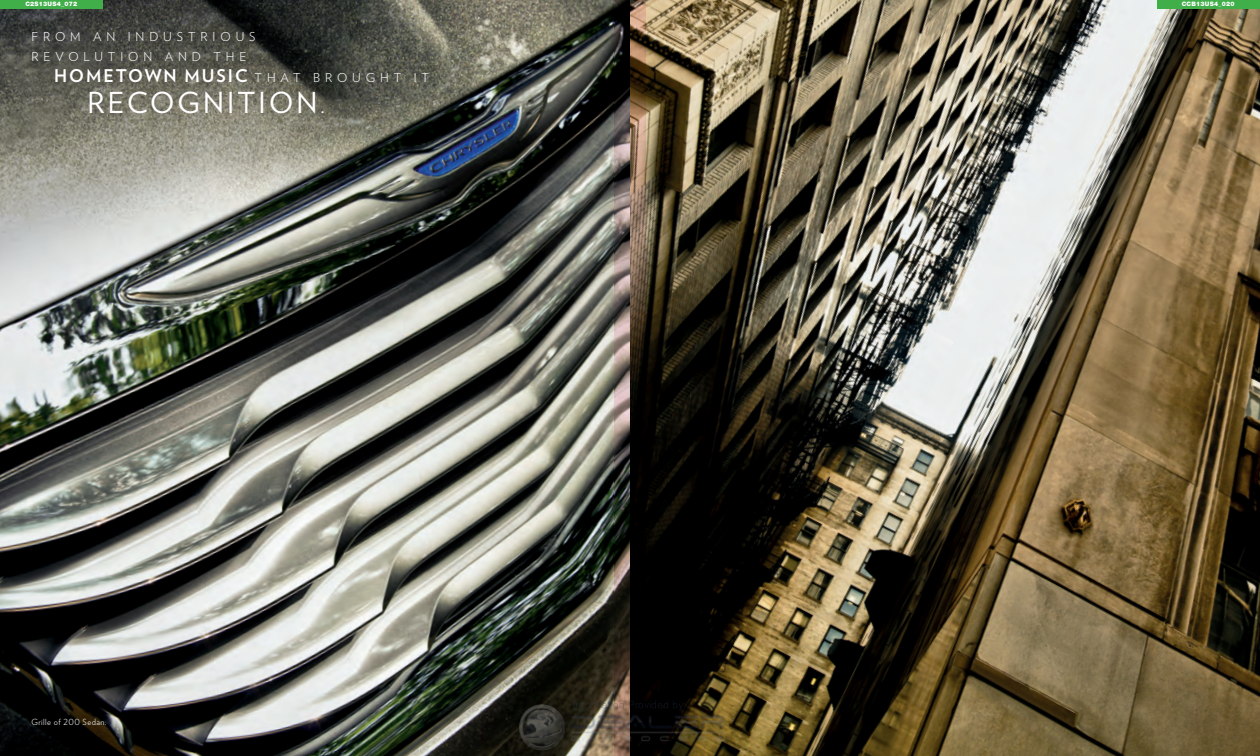
<style>
.page{position:relative;width:1260px;height:756px;background:#fff}
.page>*{position:absolute;margin:0;border:0;box-sizing:border-box;transform-origin:0 0}
.t1{font:28.88px "Verlag";letter-spacing:.11em;color:#fff}
.t2{font:700 17.5px "Verlag";letter-spacing:.11em;color:#fff}
.t3{font:300 12.25px/19.2px "Verlag";letter-spacing:.4em;color:#fff}
.t4{font:300 8.4px "Verlag";letter-spacing:.05em;color:#fff}
.t5{font:900 6.12px "Helvetica Neue";letter-spacing:.04em;color:#fff}
.s1{font-size:19.25px}
</style>
<div class="page">
<img style="left:0;top:0;width:1260px;height:756px">
<svg style="left:614px;top:0;width:16px;height:649px;background:#58504c"></svg>
<svg style="left:630px;top:0;width:16px;height:649px;background:#45372a"></svg>
<div style="left:0;top:0;width:103px;height:8px;background:#40ae49"></div>
<div style="left:1157px;top:0;width:102px;height:8px;background:#40ae49"></div>
<img style="left:504px;top:649px;width:252px;height:107px">
<p class="t5" style="left:25px;top:1px;width:53px">C2S13US4_072</p>
<p class="t5" style="left:1182px;top:1px;width:54px">CCB13US4_020</p>
<p class="t3" style="left:32px;top:27px;width:226px">FR OM AN IND USTR IOUS<br>R EVOLUTION AND THE</p>
<h2 class="t2" style="left:54px;top:61px;width:63px">HOMETO</h2>
<h2 class="t2" style="left:145px;top:61px;width:83px">WN MUSIC</h2>
<p class="t3" style="left:255px;top:67px;width:176px">THAT BR OUG HT IT</p>
<h1 class="t1" style="left:88px;top:81px;width:239px">RECOGNITION<span class="s1">.</span></h1>
<p class="t4" style="left:32px;top:715px;width:76px">GRILLE OF 200 SEDAN.</p>
</div>
